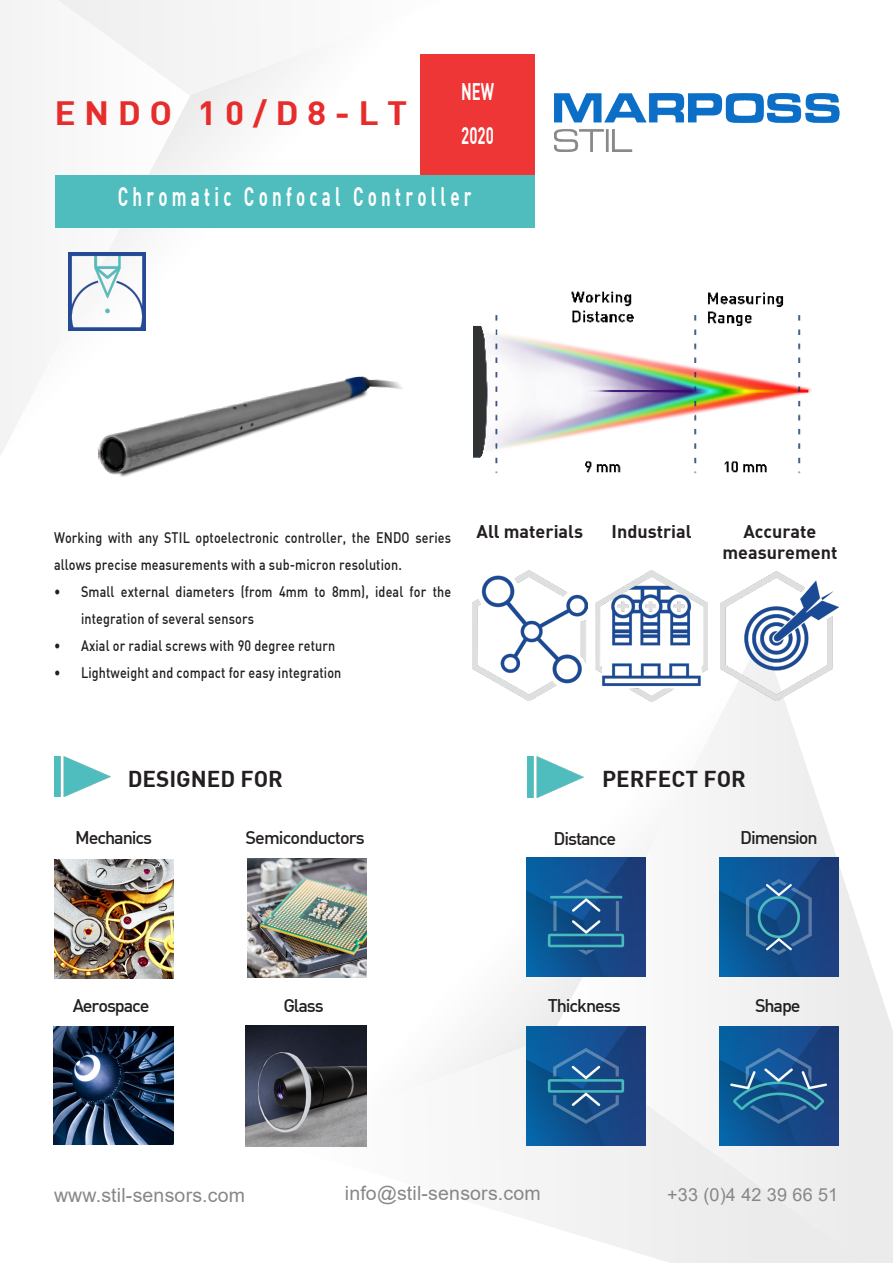
<style>
.page{position:relative;width:893px;height:1263px;background:#fff}
.page>*{position:absolute;margin:0;border:0;box-sizing:border-box;transform-origin:0 0}
.t1{font:33px "DIN Bold";letter-spacing:.24em;color:#e62d2b;scale:1.07 1}
.t2{font:26.25px "DIN Bold";letter-spacing:.25em;color:#fff;scale:.65 1}
.t3{font:23.55px "DIN Bold";color:#fff;scale:.64 1}
.t4{font:22.5px "DIN Bold";color:#231f20}
.t5{font:19.5px "Arial";letter-spacing:.01em;color:#878786}
.t6{font:500 18px "DIN";letter-spacing:-.06em;color:#231f20}
.t7{font:18px "DIN Bold";color:#231f20}
.t8{font:18px "Arial";letter-spacing:.01em;color:#878786}
.t9{font:500 15px/27px "DIN";letter-spacing:.01em;color:#231f20;scale:.84 1}
</style>
<div class="page">
<img style="left:0;top:0;width:893px;height:1263px">
<img style="left:54px;top:756px;width:56px;height:41px">
<img style="left:527px;top:756px;width:56px;height:41px">
<img style="left:54px;top:859px;width:119px;height:119px">
<img style="left:247px;top:858px;width:119px;height:119px">
<img style="left:526px;top:858px;width:119px;height:119px">
<img style="left:526px;top:1026px;width:119px;height:119px">
<img style="left:720px;top:1026px;width:119px;height:119px">
<img style="left:245px;top:1025px;width:121px;height:121px">
<img style="left:54px;top:1026px;width:119px;height:119px">
<img style="left:721px;top:571px;width:118px;height:129px">
<img style="left:472px;top:571px;width:115px;height:130px">
<img style="left:595px;top:571px;width:113px;height:130px">
<img style="left:474px;top:280px;width:337px;height:203px">
<img style="left:95px;top:374px;width:315px;height:105px">
<img style="left:720px;top:858px;width:119px;height:119px">
<img style="left:68px;top:253px;width:78px;height:77px">
<img style="left:554px;top:94px;width:285px;height:57px">
<div style="left:420px;top:55px;width:115px;height:120px;background:#ee3636"></div>
<div style="left:55px;top:175px;width:480px;height:53px;background:#4fbcbd"></div>
<p class="t1" style="left:54px;top:92px;width:331px">ENDO 10/D8-LT</p>
<p class="t3" style="left:461px;top:76px;width:53px">NEW</p>
<p class="t3" style="left:461px;top:120px;width:52px">2020</p>
<p class="t2" style="left:118px;top:179px;width:546px">Chromatic Confocal Controller</p>
<p class="t9" style="left:54px;top:523px;width:474px">Working with any STIL optoelectronic controller, the ENDO series allows precise measurements with a sub-micron resolution.</p>
<p class="t9" style="left:81px;top:577px;width:442px;text-indent:-27px">• Small external diameters (from 4mm to 8mm), ideal for the integration of several sensors</p>
<p class="t9" style="left:54px;top:631px;width:336px">• Axial or radial screws with 90 degree return</p>
<p class="t9" style="left:54px;top:658px;width:344px">• Lightweight and compact for easy integration</p>
<p class="t7" style="left:476px;top:519px;width:108px">All materials</p>
<p class="t7" style="left:611px;top:519px;width:82px">Industrial</p>
<p class="t7" style="left:743px;top:519px;width:75px">Accurate</p>
<p class="t7" style="left:722px;top:541px;width:116px">measurement</p>
<p class="t4" style="left:128px;top:764px;width:157px">DESIGNED FOR</p>
<p class="t4" style="left:602px;top:765px;width:145px">PERFECT FOR</p>
<p class="t6" style="left:75px;top:826px;width:78px">Mechanics</p>
<p class="t6" style="left:245px;top:826px;width:121px">Semiconductors</p>
<p class="t6" style="left:73px;top:994px;width:78px">Aerospace</p>
<p class="t6" style="left:283px;top:994px;width:42px">Glass</p>
<p class="t6" style="left:554px;top:827px;width:64px">Distance</p>
<p class="t6" style="left:740px;top:826px;width:79px">Dimension</p>
<p class="t6" style="left:548px;top:994px;width:74px">Thickness</p>
<p class="t6" style="left:755px;top:994px;width:47px">Shape</p>
<p class="t5" style="left:54px;top:1182px;width:193px">www.stil-sensors.com</p>
<p class="t5" style="left:345px;top:1179px;width:197px">info@stil-sensors.com</p>
<p class="t8" style="left:667px;top:1182px;width:173px">+33 (0)4 42 39 66 51</p>
</div>
